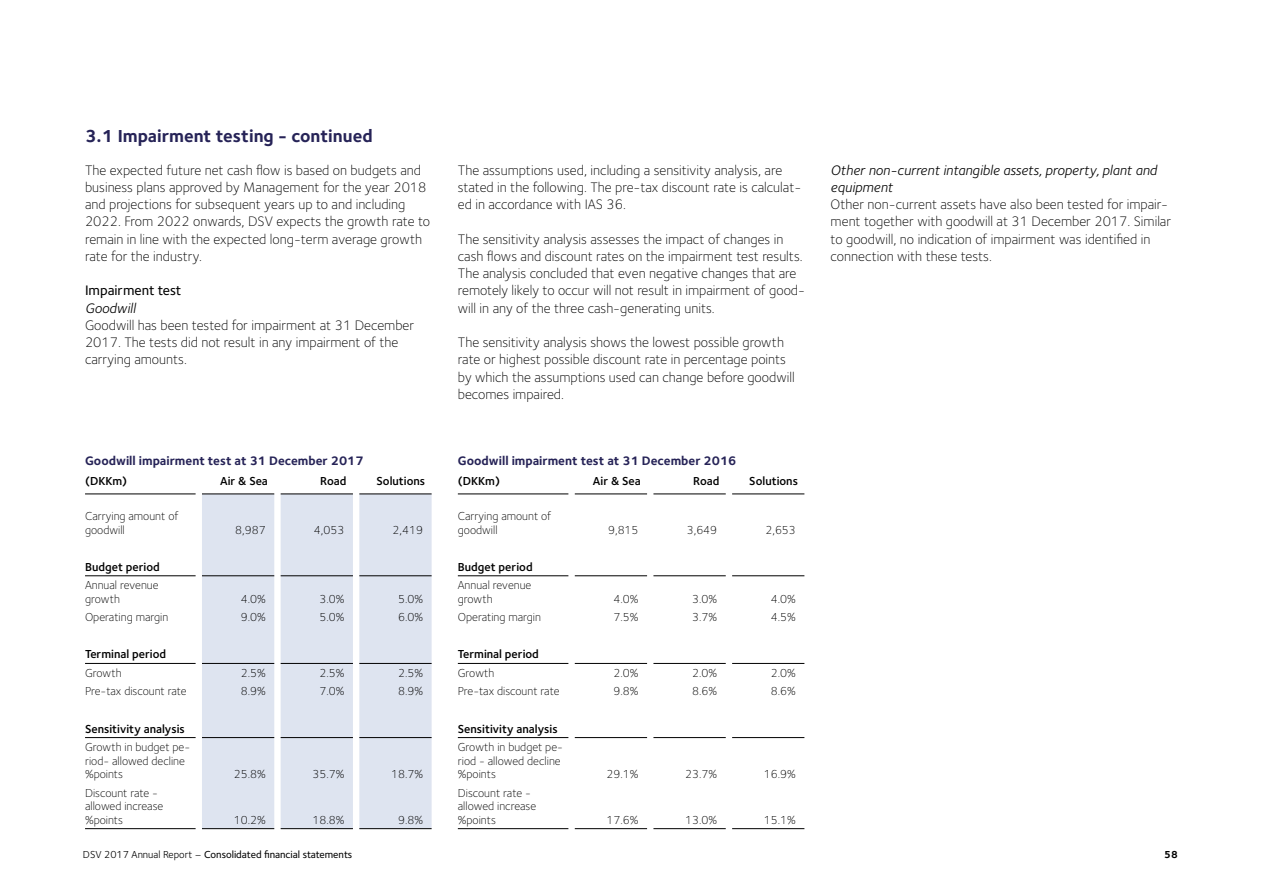
<style>
.page{position:relative;width:1263px;height:893px;background:#fff}
.page>*{position:absolute;margin:0;border:0;box-sizing:border-box;transform-origin:0 0}
.t1{font:700 18px "Foundry Sterling OT3";color:#262357}
.t2{font:300 14.25px/17.2px "Foundry Sterling OT3";color:#000}
.t3{font:italic 14.25px/17.2px "Foundry Sterling OT3";color:#000}
.t4{font:500 14.25px "Foundry Sterling OT3";color:#000}
.t5{font:700 12.75px "Foundry Sterling OT3";color:#262357}
.t6{font:300 12px/13.5px "Foundry Sterling OT3";color:#000}
.t7{font:600 12px "Foundry Sterling OT3";color:#000}
.t8{font:500 10.5px "Foundry Sterling OT3";color:#000}
.t9{font:700 10.5px "Foundry Sterling OT3";color:#000}
.s1{font-weight:400}
</style>
<div class="page">
<svg style="left:202px;top:494px;width:230px;height:335px;background:#dfe5f0"></svg>
<hr style="left:85px;top:494px;width:111px;height:1px;background:#000">
<hr style="left:202px;top:494px;width:72px;height:1px;background:#000">
<hr style="left:281px;top:494px;width:72px;height:1px;background:#000">
<hr style="left:359px;top:494px;width:73px;height:1px;background:#000">
<hr style="left:85px;top:828px;width:111px;height:1px;background:#000">
<hr style="left:202px;top:828px;width:72px;height:1px;background:#000">
<hr style="left:281px;top:828px;width:72px;height:1px;background:#000">
<hr style="left:359px;top:828px;width:73px;height:1px;background:#000">
<hr style="left:85px;top:575px;width:111px;height:1px;background:#000">
<hr style="left:202px;top:575px;width:72px;height:1px;background:#000">
<hr style="left:281px;top:575px;width:72px;height:1px;background:#000">
<hr style="left:359px;top:575px;width:73px;height:1px;background:#000">
<hr style="left:85px;top:663px;width:111px;height:1px;background:#000">
<hr style="left:202px;top:663px;width:72px;height:1px;background:#000">
<hr style="left:281px;top:663px;width:72px;height:1px;background:#000">
<hr style="left:359px;top:663px;width:73px;height:1px;background:#000">
<hr style="left:85px;top:737px;width:111px;height:1px;background:#000">
<hr style="left:202px;top:737px;width:72px;height:1px;background:#000">
<hr style="left:281px;top:737px;width:72px;height:1px;background:#000">
<hr style="left:359px;top:737px;width:73px;height:1px;background:#000">
<hr style="left:458px;top:494px;width:110px;height:1px;background:#000">
<hr style="left:575px;top:494px;width:72px;height:1px;background:#000">
<hr style="left:653px;top:494px;width:73px;height:1px;background:#000">
<hr style="left:732px;top:494px;width:72px;height:1px;background:#000">
<hr style="left:458px;top:828px;width:110px;height:1px;background:#000">
<hr style="left:575px;top:828px;width:72px;height:1px;background:#000">
<hr style="left:653px;top:828px;width:73px;height:1px;background:#000">
<hr style="left:732px;top:828px;width:72px;height:1px;background:#000">
<hr style="left:458px;top:575px;width:110px;height:1px;background:#000">
<hr style="left:575px;top:575px;width:72px;height:1px;background:#000">
<hr style="left:653px;top:575px;width:73px;height:1px;background:#000">
<hr style="left:732px;top:575px;width:72px;height:1px;background:#000">
<hr style="left:458px;top:663px;width:110px;height:1px;background:#000">
<hr style="left:575px;top:663px;width:72px;height:1px;background:#000">
<hr style="left:653px;top:663px;width:73px;height:1px;background:#000">
<hr style="left:732px;top:663px;width:72px;height:1px;background:#000">
<hr style="left:458px;top:737px;width:110px;height:1px;background:#000">
<hr style="left:575px;top:737px;width:72px;height:1px;background:#000">
<hr style="left:653px;top:737px;width:73px;height:1px;background:#000">
<hr style="left:732px;top:737px;width:72px;height:1px;background:#000">
<p class="t1" style="left:85px;top:122px;width:289px">3.1 Impairment testing - continued</p>
<p class="t2" style="left:85px;top:160px;width:347px">The expected future net cash flow is based on budgets and business plans approved by Management for the year 2018 and projections for subsequent years up to and including 2022. From 2022 onwards, DSV expects the growth rate to remain in line with the expected long-term average growth rate for the industry.</p>
<p class="t4" style="left:85px;top:280px;width:98px">Impairment test</p>
<p class="t3" style="left:85px;top:298px;width:52px">Goodwill</p>
<p class="t2" style="left:85px;top:316px;width:331px">Goodwill has been tested for impairment at 31 December<br>2017. The tests did not result in any impairment of the carrying amounts.</p>
<p class="t5" style="left:85px;top:450px;width:280px">Goodwill impairment test at 31 December 2017</p>
<p class="t7" style="left:85px;top:472px;width:44px">(DKKm)</p>
<p class="t7" style="left:220px;top:472px;width:49px">Air &amp; Sea</p>
<p class="t7" style="left:320px;top:472px;width:28px">Road</p>
<p class="t7" style="left:376px;top:472px;width:50px">Solutions</p>
<p class="t6" style="left:85px;top:509px;width:95px">Carrying amount of goodwill</p>
<p class="t6" style="left:235px;top:522px;width:32px">8,987</p>
<p class="t6" style="left:314px;top:522px;width:32px">4,053</p>
<p class="t6" style="left:393px;top:522px;width:32px">2,419</p>
<p class="t7" style="left:85px;top:557px;width:76px">Budget period</p>
<p class="t6" style="left:85px;top:578px;width:75px">Annual revenue growth</p>
<p class="t6" style="left:241px;top:591px;width:26px">4.0%</p>
<p class="t6" style="left:319px;top:591px;width:26px">3.0%</p>
<p class="t6" style="left:398px;top:591px;width:26px">5.0%</p>
<p class="t6" style="left:85px;top:610px;width:85px">Operating margin</p>
<p class="t6" style="left:241px;top:610px;width:26px">9.0%</p>
<p class="t6" style="left:319px;top:610px;width:26px">5.0%</p>
<p class="t6" style="left:398px;top:610px;width:26px">6.0%</p>
<p class="t7" style="left:85px;top:645px;width:83px">Terminal period</p>
<p class="t6" style="left:85px;top:665px;width:38px">Growth</p>
<p class="t6" style="left:241px;top:665px;width:26px">2.5%</p>
<p class="t6" style="left:319px;top:665px;width:26px">2.5%</p>
<p class="t6" style="left:398px;top:665px;width:26px">2.5%</p>
<p class="t6" style="left:85px;top:684px;width:103px">Pre-tax discount rate</p>
<p class="t6" style="left:241px;top:684px;width:26px">8.9%</p>
<p class="t6" style="left:319px;top:684px;width:26px">7.0%</p>
<p class="t6" style="left:398px;top:684px;width:26px">8.9%</p>
<p class="t7" style="left:85px;top:719px;width:101px">Sensitivity analysis</p>
<p class="t6" style="left:85px;top:740px;width:107px">Growth in budget pe&shy;riod- allowed decline %points</p>
<p class="t6" style="left:234px;top:767px;width:33px">25.8%</p>
<p class="t6" style="left:312px;top:767px;width:33px">35.7%</p>
<p class="t6" style="left:391px;top:767px;width:33px">18.7%</p>
<p class="t6" style="left:85px;top:785px;width:80px">Discount rate - allowed increase %points</p>
<p class="t6" style="left:234px;top:812px;width:33px">10.2%</p>
<p class="t6" style="left:312px;top:812px;width:33px">18.8%</p>
<p class="t6" style="left:398px;top:812px;width:26px">9.8%</p>
<p class="t2" style="left:458px;top:160px;width:345px">The assumptions used, including a sensitivity analysis, are stated in the following. The pre-tax discount rate is calculat&shy;ed in accordance with IAS 36.</p>
<p class="t2" style="left:458px;top:229px;width:349px">The sensitivity analysis assesses the impact of changes in cash flows and discount rates on the impairment test results.<br>The analysis concluded that even negative changes that are remotely likely to occur will not result in impairment of good&shy;will in any of the three cash-generating units.</p>
<p class="t2" style="left:458px;top:333px;width:338px">The sensitivity analysis shows the lowest possible growth rate or highest possible discount rate in percentage points by which the assumptions used can change before goodwill becomes impaired.</p>
<p class="t5" style="left:458px;top:450px;width:280px">Goodwill impairment test at 31 December 2016</p>
<p class="t7" style="left:458px;top:472px;width:44px">(DKKm)</p>
<p class="t7" style="left:593px;top:472px;width:49px">Air &amp; Sea</p>
<p class="t7" style="left:693px;top:472px;width:28px">Road</p>
<p class="t7" style="left:749px;top:472px;width:50px">Solutions</p>
<p class="t6" style="left:458px;top:509px;width:95px">Carrying amount of goodwill</p>
<p class="t6" style="left:608px;top:522px;width:32px">9,815</p>
<p class="t6" style="left:687px;top:522px;width:32px">3,649</p>
<p class="t6" style="left:765px;top:522px;width:32px">2,653</p>
<p class="t7" style="left:458px;top:557px;width:76px">Budget period</p>
<p class="t6" style="left:458px;top:578px;width:75px">Annual revenue growth</p>
<p class="t6" style="left:614px;top:591px;width:26px">4.0%</p>
<p class="t6" style="left:692px;top:591px;width:26px">3.0%</p>
<p class="t6" style="left:771px;top:591px;width:26px">4.0%</p>
<p class="t6" style="left:458px;top:610px;width:85px">Operating margin</p>
<p class="t6" style="left:614px;top:610px;width:26px">7.5%</p>
<p class="t6" style="left:692px;top:610px;width:26px">3.7%</p>
<p class="t6" style="left:771px;top:610px;width:26px">4.5%</p>
<p class="t7" style="left:458px;top:645px;width:83px">Terminal period</p>
<p class="t6" style="left:458px;top:665px;width:38px">Growth</p>
<p class="t6" style="left:614px;top:665px;width:26px">2.0%</p>
<p class="t6" style="left:692px;top:665px;width:26px">2.0%</p>
<p class="t6" style="left:771px;top:665px;width:26px">2.0%</p>
<p class="t6" style="left:458px;top:684px;width:103px">Pre-tax discount rate</p>
<p class="t6" style="left:614px;top:684px;width:26px">9.8%</p>
<p class="t6" style="left:692px;top:684px;width:26px">8.6%</p>
<p class="t6" style="left:771px;top:684px;width:26px">8.6%</p>
<p class="t7" style="left:458px;top:719px;width:101px">Sensitivity analysis</p>
<p class="t6" style="left:458px;top:740px;width:107px">Growth in budget pe&shy;riod - allowed decline %points</p>
<p class="t6" style="left:607px;top:767px;width:33px">29.1%</p>
<p class="t6" style="left:685px;top:767px;width:33px">23.7%</p>
<p class="t6" style="left:764px;top:767px;width:33px">16.9%</p>
<p class="t6" style="left:458px;top:785px;width:80px">Discount rate - allowed increase %points</p>
<p class="t6" style="left:607px;top:812px;width:33px">17.6%</p>
<p class="t6" style="left:685px;top:812px;width:33px">13.0%</p>
<p class="t6" style="left:764px;top:812px;width:33px">15.1%</p>
<p class="t3" style="left:831px;top:160px;width:328px">Other non-current intangible assets, property, plant and equipment</p>
<p class="t2" style="left:831px;top:195px;width:342px">Other non-current assets have also been tested for impair&shy;ment together with goodwill at 31 December 2017. Similar to goodwill, no indication of impairment was identified in connection with these tests.</p>
<p class="t8" style="left:83px;top:846px;width:271px"><span class="s1">DSV 2017 Annual Report –</span> Consolidated financial statements</p>
<p class="t9" style="left:1164px;top:846px;width:15px">58</p>
</div>
